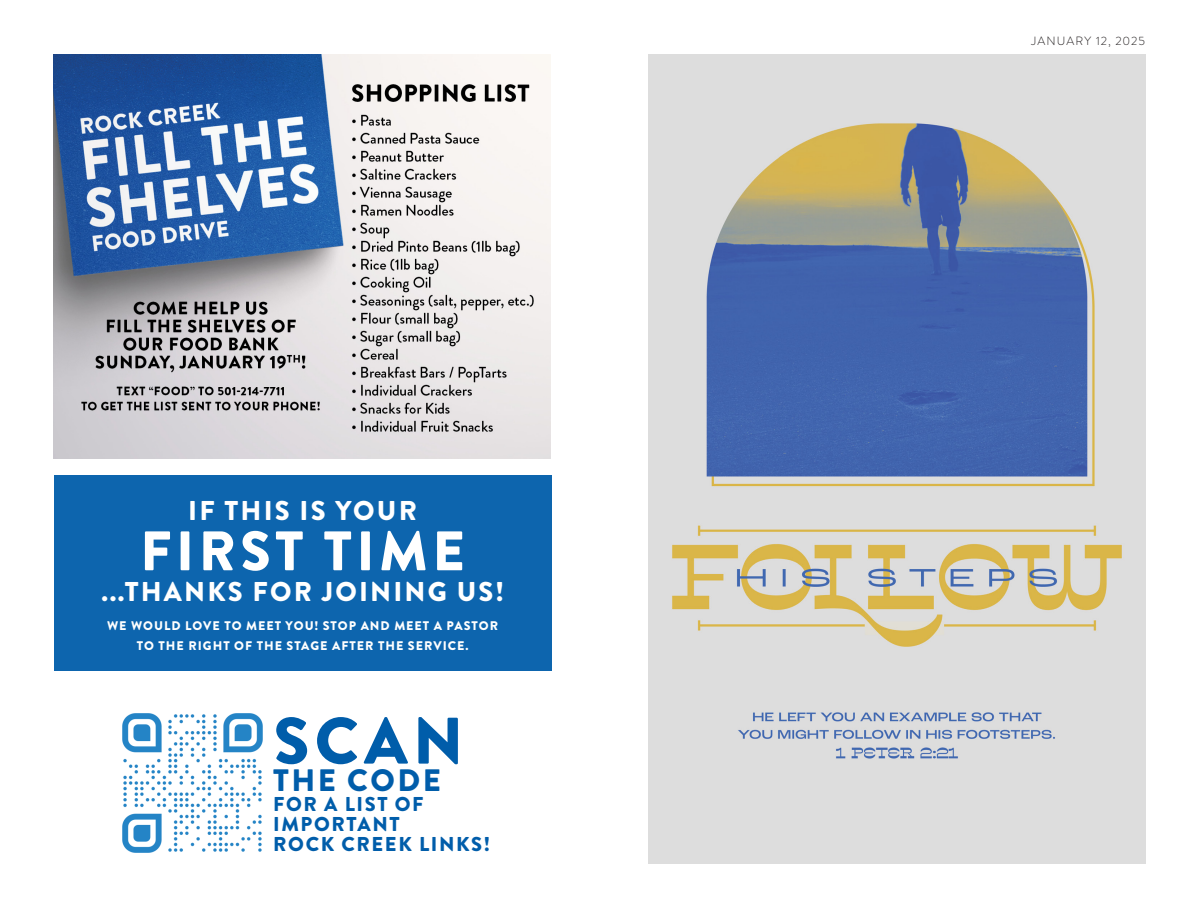
<style>
.page{position:relative;width:1188px;height:918px;background:#fff}
.page>*{position:absolute;margin:0;border:0;box-sizing:border-box;transform-origin:0 0}
.t1{font:900 65.55px "Brandon Grotesque";color:#005daa}
.t2{font:900 55.5px "Brandon Grotesque";letter-spacing:.08em;color:#fff}
.t3{font:900 31.05px "Brandon Grotesque";letter-spacing:.08em;color:#005daa}
.t4{font:900 27.15px "Brandon Grotesque";letter-spacing:.08em;color:#fff}
.t5{font:900 20.1px/20.1px "Brandon Grotesque";letter-spacing:.08em;color:#005daa}
.t6{font:900 12.45px "Brandon Grotesque";letter-spacing:.08em;color:#fff}
.t7{font:300 12px "Brandon Grotesque";letter-spacing:.095em;color:#231f20}
</style>
<div class="page">
<div style="left:54px;top:475px;width:498px;height:195px;background:#0d65ae"></div>
<img style="left:122px;top:713px;width:141px;height:140px">
<img style="left:648px;top:54px;width:497px;height:810px">
<img style="left:54px;top:54px;width:497px;height:405px">
<p class="t4" style="left:188px;top:491px;width:230px">IF THIS IS YOUR</p>
<p class="t2" style="left:140px;top:512px;width:326px">FIRST TIME</p>
<p class="t4" style="left:101px;top:572px;width:404px">...THANKS FOR JOINING US!</p>
<p class="t6" style="left:107px;top:617px;width:393px">WE WOULD LOVE TO MEET YOU! STOP AND MEET A PASTOR</p>
<p class="t6" style="left:137px;top:637px;width:333px">TO THE RIGHT OF THE STAGE AFTER THE SERVICE.</p>
<p class="t1" style="left:274px;top:695px;width:191px">SCAN</p>
<p class="t3" style="left:273px;top:758px;width:169px">THE CODE</p>
<p class="t5" style="left:273px;top:794px;width:152px">FOR A LIST OF<br>IMPORTANT</p>
<p class="t5" style="left:273px;top:834px;width:218px">ROCK CREEK LINKS!</p>
<p class="t7" style="left:1031px;top:33px;width:115px">JANUARY 12, 2025</p>
</div>
